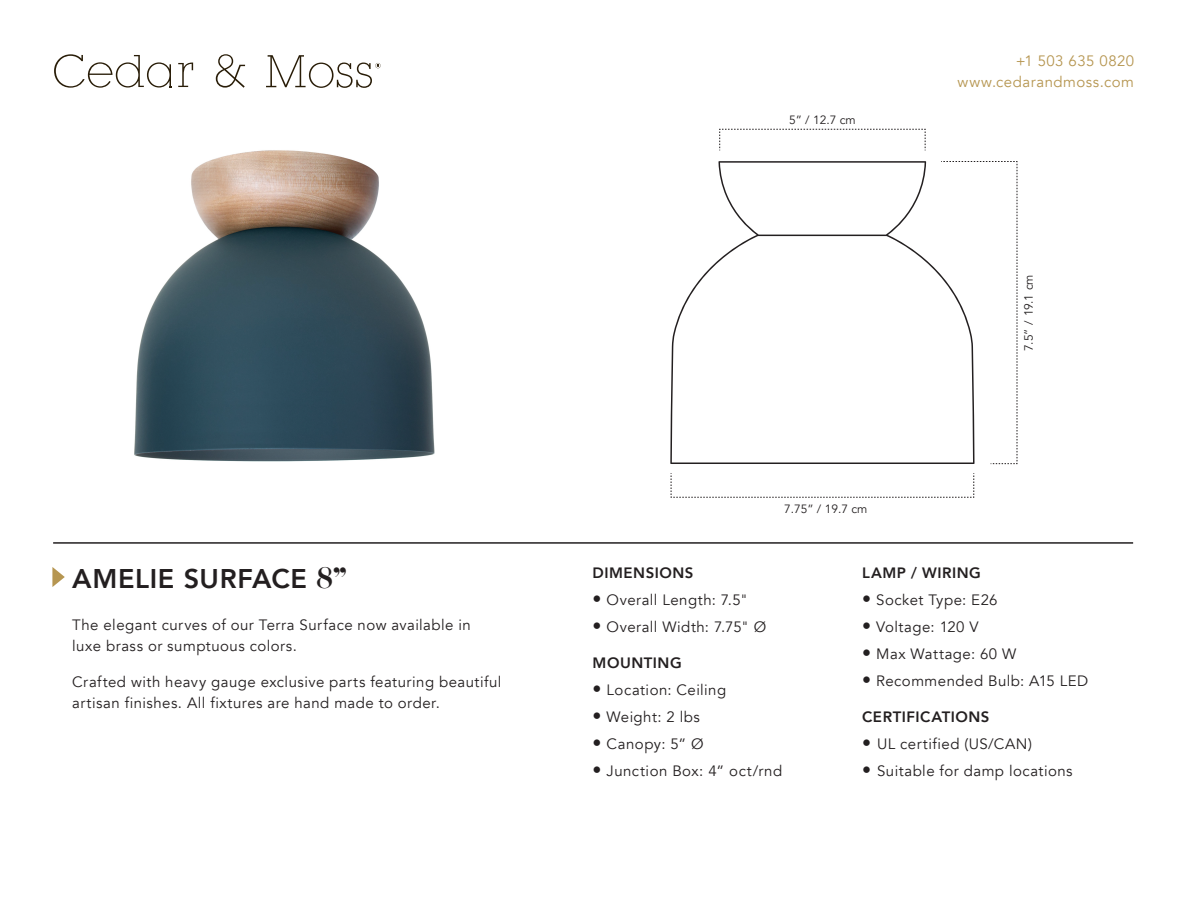
<style>
.page{position:relative;width:1188px;height:918px;background:#fff}
.page>*{position:absolute;margin:0;border:0;box-sizing:border-box;transform-origin:0 0}
.t1{font:800 27px "Avenir";letter-spacing:.025em;color:#231f20}
.t2{font:15px/21px "Avenir";letter-spacing:.03em;color:#231f20}
.t3{font:800 15px "Avenir";letter-spacing:.035em;color:#231f20}
.t4{font:15px "Avenir";letter-spacing:.03em;color:#b69651}
.t5{font:12px "Avenir";color:#231f20}
.s1{font-family:"Didi Font";font-weight:400}
.s2{font-size:18px}
</style>
<div class="page">
<img style="left:134px;top:150px;width:301px;height:312px">
<svg style="left:975px;top:161px;width:43px;height:303px"></svg>
<svg style="left:719px;top:129px;width:207px;height:22px"></svg>
<svg style="left:670px;top:473px;width:305px;height:25px"></svg>
<svg style="left:670px;top:161px;width:305px;height:303px"></svg>
<svg style="left:216px;top:54px;width:29px;height:34px"></svg>
<svg style="left:178px;top:63px;width:15px;height:24px"></svg>
<svg style="left:266px;top:55px;width:115px;height:33px"></svg>
<svg style="left:54px;top:54px;width:118px;height:34px"></svg>
<svg style="left:52px;top:567px;width:13px;height:20px"></svg>
<hr style="left:53px;top:542px;width:1080px;height:2px;background:#231f20">
<h1 class="t1" style="left:72px;top:558px;width:276px">AMELIE SURFACE <span class="s1">8”</span></h1>
<p class="t2" style="left:72px;top:615px;width:400px">The elegant curves of our Terra Surface now available in luxe brass or sumptuous colors.</p>
<p class="t2" style="left:72px;top:672px;width:431px">Crafted with heavy gauge exclusive parts featuring beautiful artisan finishes. All fixtures are hand made to order.</p>
<p class="t4" style="left:1016px;top:52px;width:120px">+1 503 635 0820</p>
<p class="t5" style="left:789px;top:112px;width:68px">5” / 12.7 cm</p>
<p class="t5" style="left:784px;top:502px;width:85px">7.75” / 19.7 cm</p>
<p class="t4" style="left:958px;top:73px;width:178px">www.cedarandmoss.com</p>
<p class="t5" style="left:1022px;top:351px;width:78px;rotate:-90deg">7.5” / 19.1 cm</p>
<p class="t3" style="left:593px;top:561px;width:102px">DIMENSIONS</p>
<p class="t2" style="left:593px;top:590px;width:157px"><span class="s2">•</span> Overall Length: 7.5"</p>
<p class="t2" style="left:593px;top:617px;width:175px"><span class="s2">•</span> Overall Width: 7.75" Ø</p>
<p class="t3" style="left:593px;top:651px;width:91px">MOUNTING</p>
<p class="t2" style="left:593px;top:680px;width:135px"><span class="s2">•</span> Location: Ceiling</p>
<p class="t2" style="left:593px;top:707px;width:109px"><span class="s2">•</span> Weight: 2 lbs</p>
<p class="t2" style="left:593px;top:734px;width:113px"><span class="s2">•</span> Canopy: 5” Ø</p>
<p class="t2" style="left:593px;top:761px;width:191px"><span class="s2">•</span> Junction Box: 4” oct/rnd</p>
<p class="t3" style="left:862px;top:561px;width:120px">LAMP / WIRING</p>
<p class="t2" style="left:862px;top:590px;width:137px"><span class="s2">•</span> Socket Type: E26</p>
<p class="t2" style="left:862px;top:617px;width:118px"><span class="s2">•</span> Voltage: 120 V</p>
<p class="t2" style="left:862px;top:644px;width:156px"><span class="s2">•</span> Max Wattage: 60 W</p>
<p class="t2" style="left:862px;top:671px;width:227px"><span class="s2">•</span> Recommended Bulb: A15 LED</p>
<p class="t3" style="left:862px;top:705px;width:129px">CERTIFICATIONS</p>
<p class="t2" style="left:862px;top:734px;width:171px"><span class="s2">•</span> UL certified (US/CAN)</p>
<p class="t2" style="left:862px;top:761px;width:212px"><span class="s2">•</span> Suitable for damp locations</p>
</div>
